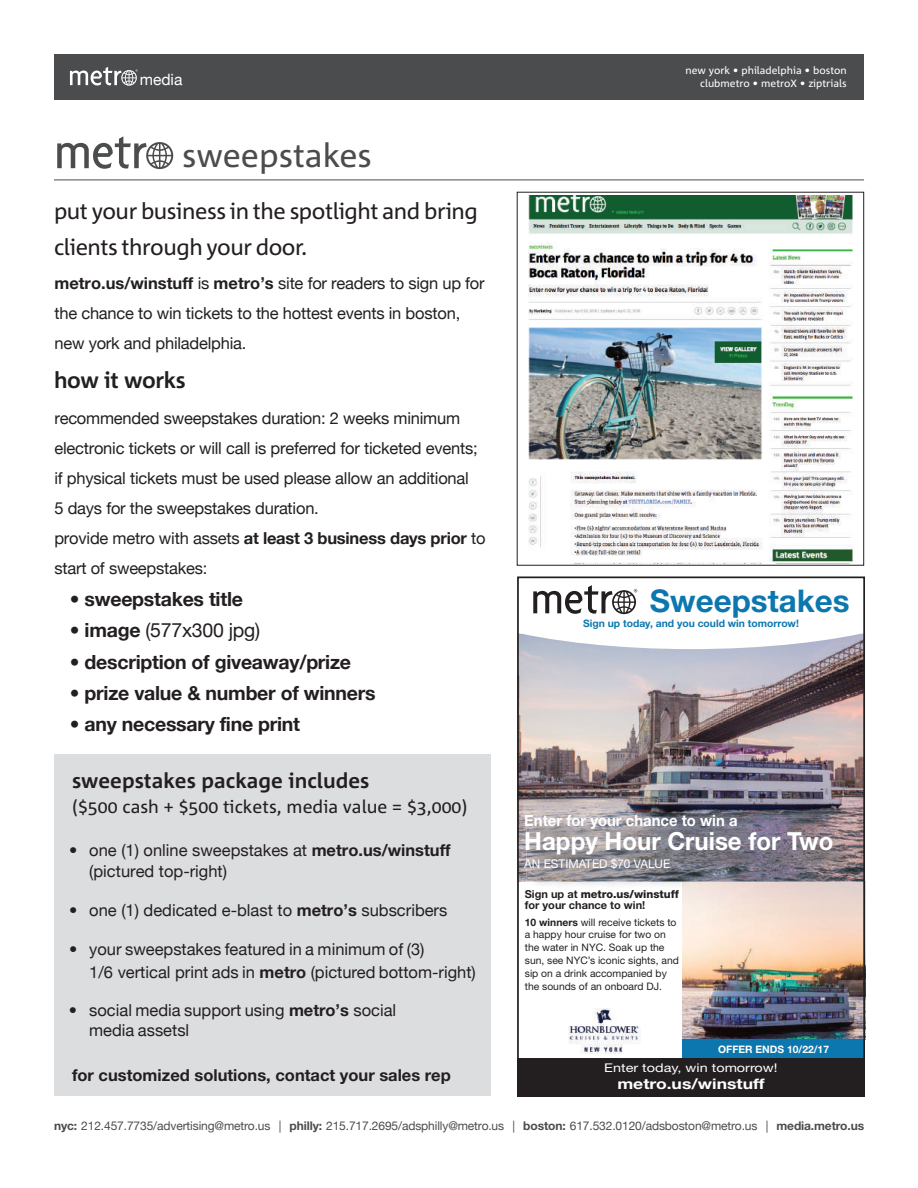
<style>
.page{position:relative;width:918px;height:1188px;background:#fff}
.page>*{position:absolute;margin:0;border:0;box-sizing:border-box;transform-origin:0 0}
.t1{font:33px "Corpid OT";color:#4b4c4d}
.t2{font:700 31.35px "Helvetica Neue";color:#0c77af}
.t3{font:700 24.9px "Helvetica Neue";color:#fff;scale:.96 1}
.t4{font:22.5px/36.3px "Corpid OT";letter-spacing:-.02em;color:#231f20}
.t5{font:700 22.5px "Corpid OT";letter-spacing:-.02em;color:#231f20}
.t6{font:700 21px "Corpid OT";color:#231f20}
.t7{font:700 19.5px "Helvetica Neue";letter-spacing:-.015em;color:#231f20}
.t8{font:19.5px "Helvetica Neue";letter-spacing:-.015em;color:#231f20}
.t9{font:18px "Corpid OT";color:#231f20}
.t10{font:16.5px/30px "Helvetica Neue";letter-spacing:-.015em;color:#231f20}
.t11{font:700 16.5px "Helvetica Neue";color:#231f20}
.t12{font:15.6px "Helvetica Neue";color:#fff}
.t13{font:700 15.45px "Helvetica Neue";color:#fff;scale:.96 1}
.t14{font:700 14.55px "Helvetica Neue";color:#fff;scale:1.2 1}
.t15{font:12px "Helvetica Neue";letter-spacing:-.01em;color:#4b4c4d}
.t16{font:12px "Helvetica Neue";color:#fff;scale:1.2 1}
.t17{font:12px "Helvetica Neue";color:#fff}
.t18{font:700 10.95px/10.6px "Helvetica Neue";color:#231f20}
.t19{font:10.5px/12.6px "Corpid OT";color:#fff;text-align:right}
.t20{font:10.35px/12.9px "Helvetica Neue";color:#231f20}
.t21{font:700 10.35px "Helvetica Neue";color:#0c77af}
.t22{font:700 10.35px "Helvetica Neue";color:#fff}
.s1{font-weight:700}
.s2{font-weight:800}
</style>
<div class="page">
<img style="left:682px;top:895px;width:180px;height:145px">
<img style="left:520px;top:649px;width:342px;height:233px">
<img style="left:527px;top:818px;width:335px;height:77px">
<svg style="left:520px;top:585px;width:342px;height:64px"></svg>
<div style="left:682px;top:1040px;width:183px;height:18px;background:#0c77af"></div>
<div style="left:517px;top:1058px;width:348px;height:38px;background:#231f20"></div>
<img style="left:568px;top:1008px;width:73px;height:46px">
<div style="left:517px;top:576px;width:348px;height:520px;border:2px solid #231f20"></div>
<img style="left:528px;top:195px;width:325px;height:369px">
<div style="left:54px;top:54px;width:810px;height:45px;background:#4b4c4d"></div>
<svg style="left:70px;top:67px;width:68px;height:19px"></svg>
<hr style="left:54px;top:180px;width:810px;height:1px;background:#4b4c4d">
<div style="left:517px;top:192px;width:347px;height:374px;border:1px solid #231f20"></div>
<div style="left:54px;top:754px;width:436px;height:342px;background:#dcdddf"></div>
<svg style="left:57px;top:136px;width:116px;height:33px"></svg>
<p class="t12" style="left:140px;top:68px;width:44px">media</p>
<p class="t19" style="left:686px;top:64px;width:163px">new york • philadelphia • boston clubmetro • metroX • ziptrials</p>
<h1 class="t1" style="left:182px;top:135px;width:191px">sweepstakes</h1>
<h3 class="t4" style="left:54px;top:192px;width:426px">put your business in the spotlight and bring clients through your door.</h3>
<p class="t10" style="left:54px;top:269px;width:432px"><span class="s1">metro.us/winstuff</span> is <span class="s1">metro’s</span> site for readers to sign up for the chance to win tickets to the hottest events in boston, new york and philadelphia.</p>
<h3 class="t5" style="left:54px;top:367px;width:133px">how it works</h3>
<p class="t10" style="left:54px;top:404px;width:433px">recommended sweepstakes duration: 2 weeks minimum electronic tickets or will call is preferred for ticketed events; if physical tickets must be used please allow an additional<br>5 days for the sweepstakes duration.<br>provide metro with assets <span class="s1">at least 3 business days prior</span> to start of sweepstakes:</p>
<p class="t7" style="left:70px;top:587px;width:175px">• sweepstakes title</p>
<p class="t8" style="left:70px;top:616px;width:192px"><span class="s1">• image</span> (577x300 jpg)</p>
<p class="t7" style="left:70px;top:649px;width:283px">• description of giveaway/prize</p>
<p class="t7" style="left:70px;top:681px;width:307px">• prize value &amp; number of winners</p>
<p class="t7" style="left:70px;top:712px;width:232px">• any necessary fine print</p>
<p class="t6" style="left:72px;top:768px;width:299px">sweepstakes package includes</p>
<p class="t9" style="left:72px;top:796px;width:397px">($500 cash + $500 tickets, media value = $3,000)</p>
<p class="t10" style="left:89px;top:840px;width:363px;line-height:21px;text-indent:-20px"><span class="s1">•</span> one (1) online sweepstakes at <span class="s1">metro.us/winstuff </span>(pictured top-right)</p>
<p class="t10" style="left:69px;top:896px;width:380px"><span class="s1">•</span> one (1) dedicated e-blast to <span class="s1">metro’s</span> subscribers</p>
<p class="t10" style="left:89px;top:939px;width:388px;line-height:22.5px;text-indent:-20px"><span class="s1">•</span> your sweepstakes featured in a minimum of (3)<br>1/6 vertical print ads in <span class="s1">metro</span> (pictured bottom-right)</p>
<p class="t10" style="left:89px;top:1001px;width:309px;line-height:19.8px;text-indent:-20px"><span class="s1">•</span> social media support using <span class="s1">metro’s</span> social media assetsl</p>
<p class="t11" style="left:72px;top:1065px;width:380px">for customized solutions, contact your sales rep</p>
<h2 class="t2" style="left:650px;top:581px;width:201px">Sweepstakes</h2>
<p class="t21" style="left:583px;top:617px;width:217px">Sign up today, and you could win tomorrow!</p>
<p class="t13" style="left:524px;top:811px;width:224px">Enter for your chance to win a</p>
<h3 class="t3" style="left:524px;top:826px;width:324px">Happy Hour Cruise for Two</h3>
<p class="t17" style="left:524px;top:857px;width:148px">AN ESTIMATED $70 VALUE</p>
<p class="t18" style="left:525px;top:889px;width:155px">Sign up at <span class="s2">metro.us/winstuff </span>for your chance to win!</p>
<p class="t20" style="left:525px;top:915px;width:156px"><span class="s1">10 winners</span> will receive tickets to a happy hour cruise for two on the water in NYC. Soak up the sun, see NYC’s iconic sights, and sip on a drink accompanied by the sounds of an onboard DJ.</p>
<p class="t22" style="left:718px;top:1043px;width:112px">OFFER ENDS 10/22/17</p>
<p class="t16" style="left:604px;top:1061px;width:146px">Enter today, win tomorrow!</p>
<p class="t14" style="left:617px;top:1075px;width:124px">metro.us/winstuff</p>
<p class="t15" style="left:54px;top:1117px;width:812px"><span class="s1">nyc:</span> 212.457.7735/advertising@metro.us | <span class="s1">philly:</span> 215.717.2695/adsphilly@metro.us | <span class="s1">boston:</span> 617.532.0120/adsboston@metro.us | <span class="s1">media.metro.us</span></p>
</div>
